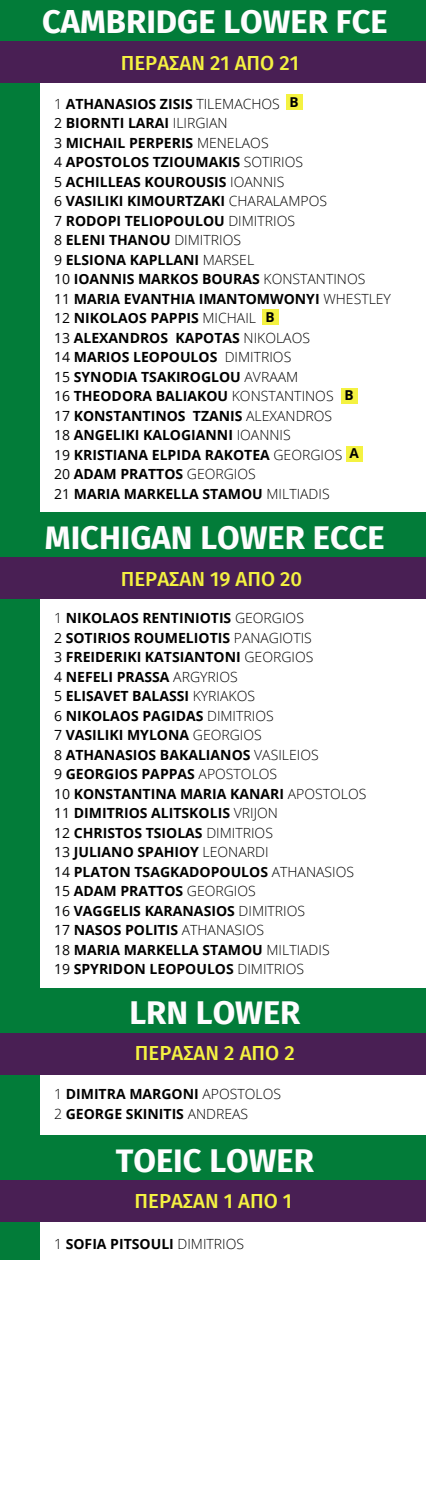
<style>
.page{position:relative;width:426px;height:1496px;background:#fff}
.page>*{position:absolute;margin:0;border:0;box-sizing:border-box;transform-origin:0 0}
.t1{font:700 32.67px "Fira Sans";color:#fefdfe}
.t2{font:500 20.35px "Fira Sans";color:#f4f241}
.t3{font:700 14px "Open Sans";color:#000}
.t4{font:700 13.62px "Open Sans";color:#000}
.s1{font-weight:300}
.s2{font-weight:400}
</style>
<div class="page">
<div style="left:0;top:0;width:39px;height:1260px;background:#027c39"></div>
<div style="left:0;top:0;width:425px;height:45px;background:#027c39"></div>
<div style="left:0;top:42px;width:425px;height:41px;background:#491f54"></div>
<div style="left:286px;top:95px;width:16px;height:15px;background:#f4f241"></div>
<div style="left:262px;top:310px;width:16px;height:15px;background:#f4f241"></div>
<div style="left:341px;top:388px;width:16px;height:15px;background:#f4f241"></div>
<div style="left:346px;top:446px;width:16px;height:15px;background:#f4f241"></div>
<div style="left:1px;top:512px;width:424px;height:48px;background:#027c39"></div>
<div style="left:0;top:557px;width:425px;height:41px;background:#491f54"></div>
<div style="left:0;top:987px;width:425px;height:49px;background:#027c39"></div>
<div style="left:0;top:1033px;width:425px;height:41px;background:#491f54"></div>
<div style="left:3px;top:1135px;width:422px;height:48px;background:#027c39"></div>
<div style="left:1px;top:1180px;width:424px;height:41px;background:#491f54"></div>
<p class="t1" style="left:42px;top:3px;width:347px">CAMBRIDGE LOWER FCE</p>
<p class="t2" style="left:121px;top:51px;width:179px">ΠΕΡΑΣΑΝ 21 ΑΠΟ 21</p>
<p class="t4" style="left:289px;top:92px;width:11px">B</p>
<p class="t3" style="left:54px;top:94px;width:227px"><span class="s1">1</span> ATHANASIOS ZISIS <span class="s1">TILEMACHOS</span></p>
<p class="t3" style="left:54px;top:113px;width:175px"><span class="s2">2</span> BIORNTI LARAI <span class="s1">ILIRGIAN</span></p>
<p class="t3" style="left:54px;top:133px;width:216px"><span class="s2">3</span> MICHAIL PERPERIS <span class="s1">MENELAOS</span></p>
<p class="t3" style="left:54px;top:152px;width:250px"><span class="s2">4</span> APOSTOLOS TZIOUMAKIS <span class="s1">SOTIRIOS</span></p>
<p class="t3" style="left:54px;top:172px;width:231px"><span class="s2">5</span> ACHILLEAS KOUROUSIS <span class="s1">IOANNIS</span></p>
<p class="t3" style="left:54px;top:191px;width:274px"><span class="s2">6</span> VASILIKI KIMOURTZAKI <span class="s1">CHARALAMPOS</span></p>
<p class="t3" style="left:54px;top:211px;width:242px"><span class="s2">7</span> RODOPI TELIOPOULOU <span class="s1">DIMITRIOS</span></p>
<p class="t3" style="left:54px;top:230px;width:188px"><span class="s2">8</span> ELENI THANOU <span class="s1">DIMITRIOS</span></p>
<p class="t3" style="left:54px;top:250px;width:201px"><span class="s2">9</span> ELSIONA KAPLLANI <span class="s1">MARSEL</span></p>
<p class="t3" style="left:54px;top:269px;width:312px"><span class="s2">10</span> IOANNIS MARKOS BOURAS <span class="s1">KONSTANTINOS</span></p>
<p class="t3" style="left:54px;top:289px;width:338px"><span class="s2">11</span> MARIA EVANTHIA IMANTOMWONYI <span class="s1">WHESTLEY</span></p>
<p class="t3" style="left:54px;top:308px;width:203px"><span class="s2">12</span> NIKOLAOS PAPPIS <span class="s1">MICHAIL</span></p>
<p class="t3" style="left:54px;top:328px;width:257px"><span class="s2">13</span> ALEXANDROS KAPOTAS <span class="s1">NIKOLAOS</span></p>
<p class="t3" style="left:54px;top:347px;width:238px"><span class="s2">14</span> MARIOS LEOPOULOS <span class="s1">DIMITRIOS</span></p>
<p class="t3" style="left:54px;top:367px;width:245px"><span class="s2">15</span> SYNODIA TSAKIROGLOU <span class="s1">AVRAAM</span></p>
<p class="t3" style="left:54px;top:386px;width:281px"><span class="s2">16</span> THEODORA BALIAKOU <span class="s1">KONSTANTINOS</span></p>
<p class="t3" style="left:54px;top:406px;width:279px"><span class="s2">17</span> KONSTANTINOS TZANIS <span class="s1">ALEXANDROS</span></p>
<p class="t3" style="left:54px;top:425px;width:238px"><span class="s2">18</span> ANGELIKI KALOGIANNI <span class="s1">IOANNIS</span></p>
<p class="t3" style="left:54px;top:445px;width:289px"><span class="s2">19</span> KRISTIANA ELPIDA RAKOTEA <span class="s1">GEORGIOS</span></p>
<p class="t3" style="left:54px;top:464px;width:203px"><span class="s2">20</span> ADAM PRATTOS <span class="s1">GEORGIOS</span></p>
<p class="t3" style="left:54px;top:484px;width:277px"><span class="s2">21</span> MARIA MARKELLA STAMOU <span class="s1">MILTIADIS</span></p>
<p class="t4" style="left:265px;top:307px;width:11px">B</p>
<p class="t4" style="left:344px;top:385px;width:11px">B</p>
<p class="t4" style="left:349px;top:444px;width:11px">A</p>
<p class="t1" style="left:45px;top:518px;width:341px">MICHIGAN LOWER ECCE</p>
<p class="t2" style="left:121px;top:567px;width:183px">ΠΕΡΑΣΑΝ 19 ΑΠΟ 20</p>
<p class="t3" style="left:54px;top:608px;width:251px"><span class="s1">1</span> NIKOLAOS RENTINIOTIS <span class="s1">GEORGIOS</span></p>
<p class="t3" style="left:54px;top:627px;width:259px"><span class="s2">2</span> SOTIRIOS ROUMELIOTIS <span class="s1">PANAGIOTIS</span></p>
<p class="t3" style="left:54px;top:647px;width:260px"><span class="s2">3</span> FREIDERIKI KATSIANTONI <span class="s1">GEORGIOS</span></p>
<p class="t3" style="left:54px;top:666px;width:185px"><span class="s2">4</span> NEFELI PRASSA <span class="s1">ARGYRIOS</span></p>
<p class="t3" style="left:54px;top:686px;width:202px"><span class="s2">5</span> ELISAVET BALASSI <span class="s1">KYRIAKOS</span></p>
<p class="t3" style="left:54px;top:705px;width:221px"><span class="s2">6</span> NIKOLAOS PAGIDAS <span class="s1">DIMITRIOS</span></p>
<p class="t3" style="left:54px;top:725px;width:209px"><span class="s2">7</span> VASILIKI MYLONA <span class="s1">GEORGIOS</span></p>
<p class="t3" style="left:54px;top:744px;width:266px"><span class="s2">8</span> ATHANASIOS BAKALIANOS <span class="s1">VASΙLEIOS</span></p>
<p class="t3" style="left:54px;top:764px;width:224px"><span class="s2">9</span> GEORGIOS PAPPAS <span class="s1">APOSTOLOS</span></p>
<p class="t3" style="left:54px;top:783px;width:313px"><span class="s2">10</span> KONSTANTINA MARIA KANARI <span class="s1">APOSTOLOS</span></p>
<p class="t3" style="left:54px;top:803px;width:225px"><span class="s2">11</span> DIMITRIOS ALITSKOLIS <span class="s1">VRIJON</span></p>
<p class="t3" style="left:54px;top:822px;width:220px"><span class="s2">12</span> CHRISTOS TSIOLAS <span class="s1">DIMITRIOS</span></p>
<p class="t3" style="left:54px;top:842px;width:216px"><span class="s2">13</span> JULIANO SPAHIOY <span class="s1">LEONARDI</span></p>
<p class="t3" style="left:54px;top:861px;width:301px"><span class="s2">14</span> PLATON TSAGKADOPOULOS <span class="s1">ATHANASIOS</span></p>
<p class="t3" style="left:54px;top:881px;width:203px"><span class="s2">15</span> ADAM PRATTOS <span class="s1">GEORGIOS</span></p>
<p class="t3" style="left:54px;top:900px;width:252px"><span class="s2">16</span> VAGGELIS KARANASIOS <span class="s1">DIMITRIOS</span></p>
<p class="t3" style="left:54px;top:920px;width:211px"><span class="s2">17</span> NASOS POLITIS <span class="s1">ATHANASIOS</span></p>
<p class="t3" style="left:54px;top:939px;width:277px"><span class="s2">18</span> MARIA MARKELLA STAMOU <span class="s1">MILTIADIS</span></p>
<p class="t3" style="left:54px;top:959px;width:251px"><span class="s2">19</span> SPYRIDON LEOPOULOS <span class="s1">DIMITRIOS</span></p>
<p class="t1" style="left:129px;top:993px;width:172px">LRN LOWER</p>
<p class="t2" style="left:135px;top:1041px;width:161px">ΠΕΡΑΣΑΝ 2 ΑΠΟ 2</p>
<p class="t3" style="left:54px;top:1084px;width:228px"><span class="s1">1</span> DIMITRA MARGONI <span class="s1">APOSTOLOS</span></p>
<p class="t3" style="left:54px;top:1104px;width:195px"><span class="s1">2</span> GEORGE SKINITIS <span class="s1">ANDREAS</span></p>
<p class="t1" style="left:116px;top:1141px;width:199px">TOEIC LOWER</p>
<p class="t2" style="left:134px;top:1188px;width:159px">ΠΕΡΑΣΑΝ 1 ΑΠΟ 1</p>
<p class="t3" style="left:54px;top:1234px;width:191px"><span class="s1">1</span> SOFIA PITSOULI <span class="s1">DIMITRIOS</span></p>
</div>
